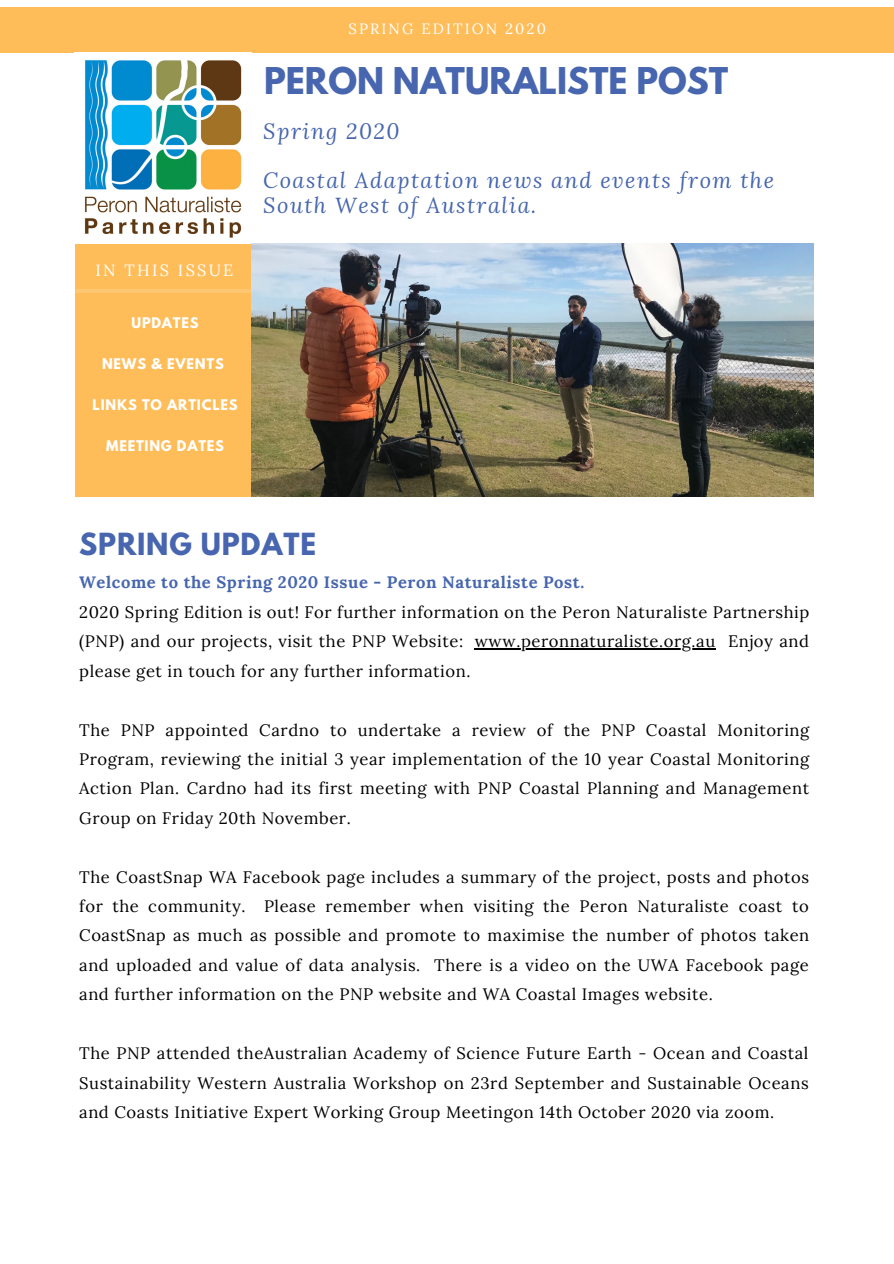
<style>
.page{position:relative;width:894px;height:1264px;background:#fff}
.page>*{position:absolute;margin:0;border:0;box-sizing:border-box;transform-origin:0 0}
.t1{font:700 32.7px "League Spartan";color:#4766af}
.t2{font:700 27px "League Spartan";letter-spacing:.03em;color:#4766af}
.t3{font:italic 21.75px/24.8px "Lora";letter-spacing:.07em;color:#4766af}
.t4{font:16.65px/29.4px "Lora";letter-spacing:.035em;color:#000;text-align:justify}
.t5{font:700 16.65px "Lora";letter-spacing:.035em;color:#4766af}
.t6{font:16.35px "Lora";letter-spacing:.14em;color:#fff}
.t7{font:14.85px "Lora";letter-spacing:.14em;color:#fff}
.t8{font:700 13.05px "League Spartan";letter-spacing:.06em;color:#fff}
</style>
<div class="page">
<div style="left:0;top:7px;width:893px;height:45px;background:#ffbd59"></div>
<div style="left:75px;top:238px;width:182px;height:264px;background:#ffbd59"></div>
<div style="left:75px;top:497px;width:182px;height:8px;background:#fff"></div>
<div style="left:75px;top:235px;width:182px;height:8px;background:#fff"></div>
<hr style="left:28px;top:289px;width:284px;height:3px;background:#fff">
<img style="left:75px;top:60px;width:176px;height:184px">
<img style="left:251px;top:243px;width:562px;height:254px">
<hr style="left:474px;top:648px;width:241px;height:1px;background:#000">
<p class="t7" style="left:348px;top:19px;width:199px">SPRING EDITION 2020</p>
<p class="t6" style="left:95px;top:259px;width:139px">IN THIS ISSUE</p>
<p class="t8" style="left:131px;top:316px;width:69px">UPDATES</p>
<p class="t8" style="left:102px;top:357px;width:123px">NEWS &amp; EVENTS</p>
<p class="t8" style="left:93px;top:398px;width:146px">LINKS TO ARTICLES</p>
<p class="t8" style="left:106px;top:439px;width:119px">MEETING DATES</p>
<h1 class="t1" style="left:264px;top:65px;width:465px">PERON NATURALISTE POST</h1>
<h3 class="t3" style="left:263px;top:119px;width:138px">Spring 2020</h3>
<h3 class="t3" style="left:263px;top:167px;width:512px">Coastal Adaptation news and events from the<br>South West of Australia.</h3>
<h2 class="t2" style="left:79px;top:530px;width:238px">SPRING UPDATE</h2>
<p class="t5" style="left:79px;top:571px;width:506px">Welcome to the Spring 2020 Issue - Peron Naturaliste Post.</p>
<p class="t4" style="left:79px;top:597px;width:731px">2020 Spring Edition is out! For further information on the Peron Naturaliste Partnership (PNP) and our projects, visit the PNP Website: www.peronnaturaliste.org.au Enjoy and please get in touch for any further information.</p>
<p class="t4" style="left:79px;top:714px;width:731px">The PNP appointed Cardno to undertake a review of the PNP Coastal Monitoring Program, reviewing the initial 3 year implementation of the 10 year Coastal Monitoring Action Plan. Cardno had its first meeting with PNP Coastal Planning and Management Group on Friday 20th November.</p>
<p class="t4" style="left:79px;top:861px;width:731px">The CoastSnap WA Facebook page includes a summary of the project, posts and photos for the community. Please remember when visiting the Peron Naturaliste coast to CoastSnap as much as possible and promote to maximise the number of photos taken and uploaded and value of data analysis. There is a video on the UWA Facebook page and further information on the PNP website and WA Coastal Images website.</p>
<p class="t4" style="left:79px;top:1038px;width:730px">The PNP attended theAustralian Academy of Science Future Earth - Ocean and Coastal Sustainability Western Australia Workshop on 23rd September and Sustainable Oceans and Coasts Initiative Expert Working Group Meetingon 14th October 2020 via zoom.</p>
</div>
